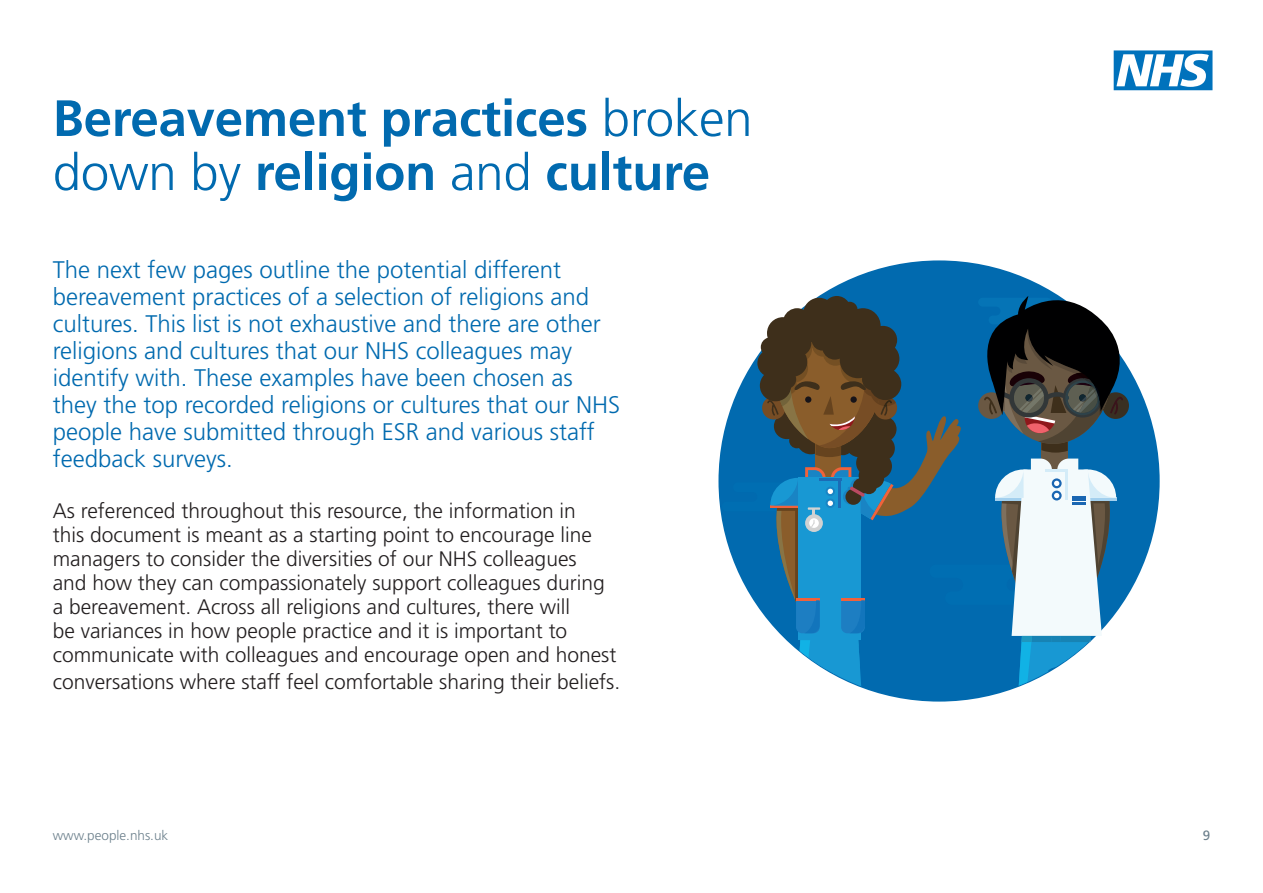
<style>
.page{position:relative;width:1263px;height:893px;background:#fff}
.page>*{position:absolute;margin:0;border:0;box-sizing:border-box;transform-origin:0 0}
.t1{font:700 51px/54px "Frutiger LT Std";letter-spacing:-.005em;color:#016aaf}
.t2{font:300 24px/27px "Frutiger LT Std";color:#016aaf}
.t3{font:300 21px/24px "Frutiger LT Std";color:#231f20}
.t4{font:300 13.5px "Frutiger LT Std";color:#6c808c}
.t5{font:13.5px "Frutiger LT Std";color:#6c808c}
.s1{font-weight:300}
</style>
<div class="page">
<div style="left:718px;top:260px;width:442px;height:442px;background:#016aaf;border-radius:50%"></div>
<svg style="left:722px;top:289px;width:413px;height:411px"></svg>
<svg style="left:1114px;top:50px;width:98px;height:40px"></svg>
<h1 class="t1" style="left:53px;top:91px;width:701px">Bereavement practices <span class="s1">broken down by</span> religion <span class="s1">and</span> culture</h1>
<p class="t2" style="left:53px;top:256px;width:569px">The next few pages outline the potential different bereavement practices of a selection of religions and cultures. This list is not exhaustive and there are other religions and cultures that our NHS colleagues may identify with. These examples have been chosen as they the top recorded religions or cultures that our NHS people have submitted through ESR and various staff feedback surveys.</p>
<p class="t3" style="left:53px;top:499px;width:565px">As referenced throughout this resource, the information in<br>this document is meant as a starting point to encourage line managers to consider the diversities of our NHS colleagues<br>and how they can compassionately support colleagues during a bereavement. Across all religions and cultures, there will<br>be variances in how people practice and it is important to communicate with colleagues and encourage open and honest</p>
<p class="t3" style="left:53px;top:670px;width:569px">conversations where staff feel comfortable sharing their beliefs.</p>
<p class="t4" style="left:53px;top:828px;width:117px">www.people.nhs.uk</p>
<p class="t5" style="left:1203px;top:828px;width:9px">9</p>
</div>
